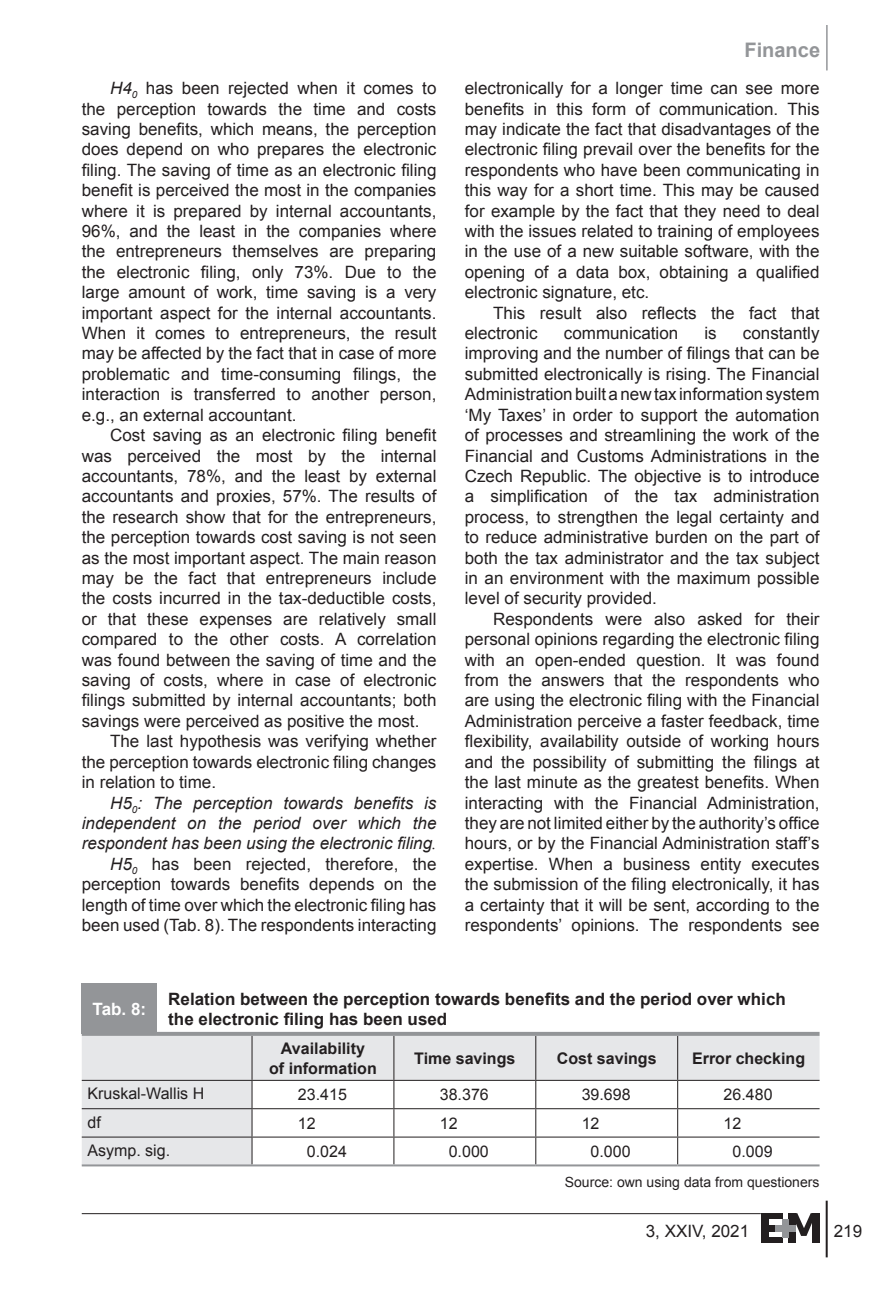
<style>
.page{position:relative;width:890px;height:1298px;background:#fff}
.page>*{position:absolute;margin:0;border:0;box-sizing:border-box;transform-origin:0 0}
.t1{font:700 20px "Arial";color:#939598}
.t2{font:17px/20.4px "Arial";color:#231f20;text-align:justify}
.t3{font:700 17px/20.4px "Arial";color:#231f20}
.t4{font:700 17px "Arial";color:#fff}
.t5{font:16px "Arial";color:#231f20}
.t6{font:700 16px/19.2px "Arial";color:#231f20;text-align:center}
.t7{font:14px "Arial";color:#231f20}
.s1{font-style:italic}
.s2{font-family:"Times New Roman";font-style:italic}
</style>
<div class="page">
<hr style="left:825px;top:1200px;width:2px;height:57px;background:#231f20">
<hr style="left:82px;top:1212px;width:678px;height:1px;background:#231f20">
<div style="left:760px;top:1212px;width:22px;height:6px;background:#231f20"></div>
<div style="left:760px;top:1236px;width:21px;height:6px;background:#231f20"></div>
<div style="left:760px;top:1224px;width:14px;height:6px;background:#231f20"></div>
<div style="left:760px;top:1212px;width:8px;height:30px;background:#231f20"></div>
<div style="left:788px;top:1212px;width:7px;height:30px;background:#231f20"></div>
<div style="left:811px;top:1212px;width:8px;height:30px;background:#231f20"></div>
<svg style="left:791px;top:1212px;width:24px;height:23px"></svg>
<div style="left:782px;top:1218px;width:6px;height:18px;background:#939598"></div>
<div style="left:774px;top:1224px;width:21px;height:6px;background:#939598"></div>
<hr style="left:825px;top:25px;width:1px;height:45px;background:#939598">
<svg style="left:82px;top:1035px;width:737px;height:129px;fill:#e6e7e9"></svg>
<hr style="left:393px;top:1035px;width:1px;height:44px;background:#231f20">
<hr style="left:535px;top:1035px;width:1px;height:44px;background:#231f20">
<hr style="left:676px;top:1035px;width:1px;height:44px;background:#231f20">
<hr style="left:82px;top:1108px;width:170px;height:1px;background:#231f20">
<hr style="left:252px;top:1108px;width:141px;height:1px;background:#231f20">
<hr style="left:393px;top:1108px;width:142px;height:1px;background:#231f20">
<hr style="left:535px;top:1108px;width:142px;height:1px;background:#231f20">
<hr style="left:677px;top:1108px;width:142px;height:1px;background:#231f20">
<hr style="left:82px;top:1136px;width:170px;height:1px;background:#231f20">
<hr style="left:252px;top:1136px;width:141px;height:1px;background:#231f20">
<hr style="left:393px;top:1136px;width:142px;height:1px;background:#231f20">
<svg style="left:393px;top:1080px;width:1px;height:84px"></svg>
<hr style="left:535px;top:1136px;width:142px;height:1px;background:#231f20">
<svg style="left:535px;top:1080px;width:1px;height:84px"></svg>
<hr style="left:677px;top:1136px;width:142px;height:1px;background:#231f20">
<svg style="left:676px;top:1080px;width:1px;height:84px"></svg>
<hr style="left:251px;top:1035px;width:1px;height:44px;background:#231f20">
<svg style="left:251px;top:1080px;width:1px;height:84px"></svg>
<hr style="left:82px;top:1079px;width:170px;height:1px;background:#231f20">
<hr style="left:252px;top:1079px;width:141px;height:1px;background:#231f20">
<hr style="left:393px;top:1079px;width:142px;height:1px;background:#231f20">
<hr style="left:535px;top:1079px;width:142px;height:1px;background:#231f20">
<hr style="left:677px;top:1079px;width:142px;height:1px;background:#231f20">
<hr style="left:82px;top:1164px;width:170px;height:2px;background:#939598">
<hr style="left:252px;top:1164px;width:141px;height:2px;background:#939598">
<hr style="left:393px;top:1164px;width:142px;height:2px;background:#939598">
<hr style="left:535px;top:1164px;width:142px;height:2px;background:#939598">
<hr style="left:677px;top:1164px;width:142px;height:2px;background:#939598">
<div style="left:82px;top:983px;width:75px;height:50px;background:#939598"></div>
<hr style="left:82px;top:1031px;width:75px;height:4px;background:#939598">
<svg style="left:157px;top:1031px;width:662px;height:4px;fill:#939598"></svg>
<p class="t2" style="left:82px;top:78px;width:356px;text-indent:28px"><span class="s1">H4</span><sub>0</sub> has been rejected when it comes to the perception towards the time and costs saving benefits, which means, the perception does depend on who prepares the electronic filing. The saving of time as an electronic filing benefit is perceived the most in the companies where it is prepared by internal accountants, 96%, and the least in the companies where the entrepreneurs themselves are preparing the electronic filing, only 73%. Due to the large amount of work, time saving is a very important aspect for the internal accountants.<br>When it comes to entrepreneurs, the result may be affected by the fact that in case of more problematic and time-consuming filings, the interaction is transferred to another person, e.g., an external accountant.</p>
<p class="t2" style="left:82px;top:425px;width:356px;text-indent:28px">Cost saving as an electronic filing benefit was perceived the most by the internal accountants, 78%, and the least by external accountants and proxies, 57%. The results of the research show that for the entrepreneurs, the perception towards cost saving is not seen as the most important aspect. The main reason may be the fact that entrepreneurs include the costs incurred in the tax-deductible costs, or that these expenses are relatively small compared to the other costs. A correlation was found between the saving of time and the saving of costs, where in case of electronic filings submitted by internal accountants; both savings were perceived as positive the most.</p>
<p class="t2" style="left:82px;top:731px;width:356px;text-indent:28px">The last hypothesis was verifying whether the perception towards electronic filing changes in relation to time.</p>
<p class="t2" style="left:82px;top:792px;width:356px;text-align:right"><span class="s1">H5</span><sub>0</sub><span class="s1">: The perception towards benefits is independent on the period over which the respondent has been using the electronic filing</span><span class="s2">.<br></span><span class="s1">H5</span><sub>0</sub> has been rejected, therefore, the perception towards benefits depends on the length of time over which the electronic filing has been used (Tab. 8). The respondents interacting</p>
<p class="t1" style="left:744px;top:36px;width:77px">Finance</p>
<p class="t2" style="left:464px;top:78px;width:356px">electronically for a longer time can see more benefits in this form of communication. This may indicate the fact that disadvantages of the electronic filing prevail over the benefits for the respondents who have been communicating in this way for a short time. This may be caused for example by the fact that they need to deal with the issues related to training of employees in the use of a new suitable software, with the opening of a data box, obtaining a qualified electronic signature, etc.</p>
<p class="t2" style="left:464px;top:302px;width:356px;text-indent:28px">This result also reflects the fact that electronic</p>
<p class="t2" style="left:464px;top:323px;width:356px;text-indent:278px">constantly improving and the number of filings that can be submitted electronically is rising. The Financial Administration built a new tax information system ‘My Taxes’ in order to support the automation of processes and streamlining the work of the Financial and Customs Administrations in the Czech Republic. The objective is to introduce a simplification of the tax administration process, to strengthen the legal certainty and to reduce administrative burden on the part of both the tax administrator and the tax subject in an environment with the maximum possible level of security provided.</p>
<p class="t2" style="left:464px;top:608px;width:356px;text-indent:28px">Respondents were also asked for their personal opinions regarding the electronic filing with an open-ended question. It was found from the answers that the respondents who are using the electronic filing with the Financial Administration perceive a faster feedback, time flexibility, availability outside of working hours and the possibility of submitting the filings at the last minute as the greatest benefits. When interacting with the Financial Administration, they are not limited either by the authority’s office hours, or by the Financial Administration staff’s expertise. When a business entity executes the submission of the filing electronically, it has a certainty that it will be sent, according to the respondents’ opinions. The respondents see</p>
<p class="t2" style="left:563px;top:323px;width:116px">communication</p>
<p class="t2" style="left:704px;top:323px;width:14px">is</p>
<p class="t4" style="left:92px;top:997px;width:55px">Tab. 8:</p>
<p class="t3" style="left:168px;top:989px;width:618px">Relation between the perception towards benefits and the period over which the electronic filing has been used</p>
<p class="t6" style="left:269px;top:1039px;width:109px">Availability<br>of information</p>
<p class="t6" style="left:414px;top:1049px;width:103px">Time savings</p>
<p class="t6" style="left:556px;top:1049px;width:101px">Cost savings</p>
<p class="t6" style="left:691px;top:1049px;width:114px">Error checking</p>
<p class="t5" style="left:87px;top:1083px;width:118px">Kruskal-Wallis H</p>
<p class="t5" style="left:298px;top:1084px;width:50px">23.415</p>
<p class="t5" style="left:439px;top:1084px;width:50px">38.376</p>
<p class="t5" style="left:581px;top:1084px;width:50px">39.698</p>
<p class="t5" style="left:723px;top:1084px;width:50px">26.480</p>
<p class="t5" style="left:87px;top:1111px;width:15px">df</p>
<p class="t5" style="left:298px;top:1112px;width:19px">12</p>
<p class="t5" style="left:439px;top:1112px;width:19px">12</p>
<p class="t5" style="left:581px;top:1112px;width:19px">12</p>
<p class="t5" style="left:723px;top:1112px;width:19px">12</p>
<p class="t5" style="left:87px;top:1139px;width:84px">Asymp. sig.</p>
<p class="t5" style="left:307px;top:1140px;width:42px">0.024</p>
<p class="t5" style="left:448px;top:1140px;width:42px">0.000</p>
<p class="t5" style="left:590px;top:1140px;width:42px">0.000</p>
<p class="t5" style="left:732px;top:1140px;width:42px">0.009</p>
<p class="t7" style="left:564px;top:1172px;width:256px">Source: own using data from questioners</p>
<p class="t2" style="left:645px;top:1220px;width:105px">3, XXIV, 2021</p>
<p class="t2" style="left:833px;top:1221px;width:30px">219</p>
</div>
